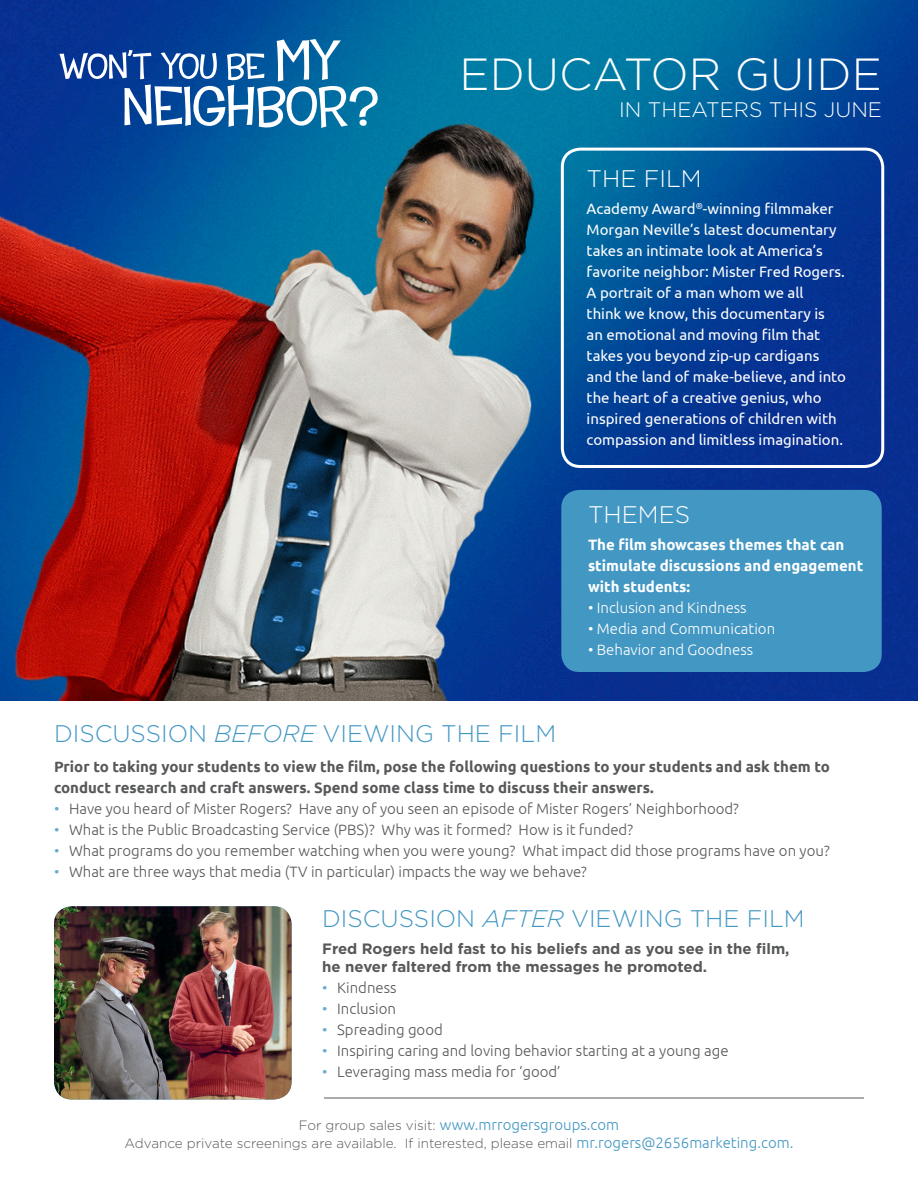
<style>
.page{position:relative;width:918px;height:1188px;background:#fff}
.page>*{position:absolute;margin:0;border:0;box-sizing:border-box;transform-origin:0 0}
.t1{font:300 45px "Gotham";color:#fff}
.t2{font:300 24px "Gotham";color:#4397c3}
.t3{font:300 24px "Gotham";color:#fff}
.t4{font:300 21px "Gotham";color:#fff}
.t5{font:300 15px "Ubuntu";color:#57585a}
.t6{font:15px/21px "Ubuntu";color:#fff}
.t7{font:700 15px/21px "Ubuntu";color:#57585a}
.t8{font:700 15px/18px "Gotham";color:#57585a}
.t9{font:700 15px/21px "Ubuntu";color:#fff}
.t10{font:300 15px "Ubuntu";color:#fff}
.t11{font:300 15px "Ubuntu";color:#4397c3}
.t12{font:300 13.5px "Gotham";color:#57585a}
.s1{font-style:italic}
.s2{color:#69accf}
.s3{font-family:"Gotham";font-size:13.5px;color:#57585a}
.s4{font-family:"Ubuntu";font-size:15px;color:#4397c3}
</style>
<div class="page">
<img style="left:0;top:0;width:918px;height:700px">
<div style="left:561px;top:148px;width:323px;height:320px;border:3px solid #fff;border-radius:18px"></div>
<div style="left:561px;top:490px;width:321px;height:182px;background:#4397c3;border-radius:18px"></div>
<img style="left:54px;top:906px;width:238px;height:194px">
<hr style="left:324px;top:1098px;width:540px;height:1px;background:#57585a">
<svg style="left:59px;top:39px;width:319px;height:91px"></svg>
<p class="t1" style="left:460px;top:46px;width:424px">EDUCATOR GUIDE</p>
<p class="t4" style="left:619px;top:96px;width:264px">IN THEATERS THIS JUNE</p>
<p class="t3" style="left:587px;top:163px;width:117px">THE FILM</p>
<p class="t6" style="left:587px;top:197px;width:261px">Academy Award<sup>®</sup>-winning filmmaker Morgan Neville’s latest documentary takes an intimate look at America’s favorite neighbor: Mister Fred Rogers.<br>A portrait of a man whom we all<br>think we know, this documentary is<br>an emotional and moving film that takes you beyond zip-up cardigans and the land of make-believe, and into the heart of a creative genius, who inspired generations of children with compassion and limitless imagination.</p>
<p class="t3" style="left:588px;top:500px;width:104px">THEMES</p>
<p class="t9" style="left:588px;top:534px;width:277px">The film showcases themes that can stimulate discussions and engagement with students:</p>
<p class="t10" style="left:588px;top:599px;width:160px">• Inclusion and Kindness</p>
<p class="t10" style="left:588px;top:620px;width:189px">• Media and Communication</p>
<p class="t10" style="left:588px;top:641px;width:167px">• Behavior and Goodness</p>
<p class="t2" style="left:54px;top:718px;width:504px">DISCUSSION <span class="s1">BEFORE</span> VIEWING THE FILM</p>
<p class="t7" style="left:54px;top:756px;width:777px">Prior to taking your students to view the film, pose the following questions to your students and ask them to conduct research and craft answers. Spend some class time to discuss their answers.</p>
<p class="t5" style="left:54px;top:799px;width:686px"><span class="s2">•</span> Have you heard of Mister Rogers? Have any of you seen an episode of Mister Rogers’ Neighborhood?</p>
<p class="t5" style="left:54px;top:820px;width:581px"><span class="s2">•</span> What is the Public Broadcasting Service (PBS)? Why was it formed? How is it funded?</p>
<p class="t5" style="left:54px;top:841px;width:777px"><span class="s2">•</span> What programs do you remember watching when you were young? What impact did those programs have on you?</p>
<p class="t5" style="left:54px;top:862px;width:534px"><span class="s2">•</span> What are three ways that media (TV in particular) impacts the way we behave?</p>
<p class="t2" style="left:322px;top:903px;width:484px">DISCUSSION <span class="s1">AFTER</span> VIEWING THE FILM</p>
<p class="t8" style="left:322px;top:939px;width:469px">Fred Rogers held fast to his beliefs and as you see in the film, he never faltered from the messages he promoted.</p>
<p class="t5" style="left:322px;top:978px;width:76px"><span class="s2">•</span> Kindness</p>
<p class="t5" style="left:322px;top:999px;width:75px"><span class="s2">•</span> Inclusion</p>
<p class="t5" style="left:322px;top:1020px;width:122px"><span class="s2">•</span> Spreading good</p>
<p class="t5" style="left:322px;top:1041px;width:408px"><span class="s2">•</span> Inspiring caring and loving behavior starting at a young age</p>
<p class="t5" style="left:322px;top:1062px;width:240px"><span class="s2">•</span> Leveraging mass media for ‘good’</p>
<p class="t11" style="left:299px;top:1116px;width:322px"><span class="s3">For group sales visit:</span> www.mrrogersgroups.com</p>
<p class="t12" style="left:125px;top:1135px;width:670px">Advance private screenings are available. If interested, please email <span class="s4">mr.rogers@2656marketing.com.</span></p>
</div>
